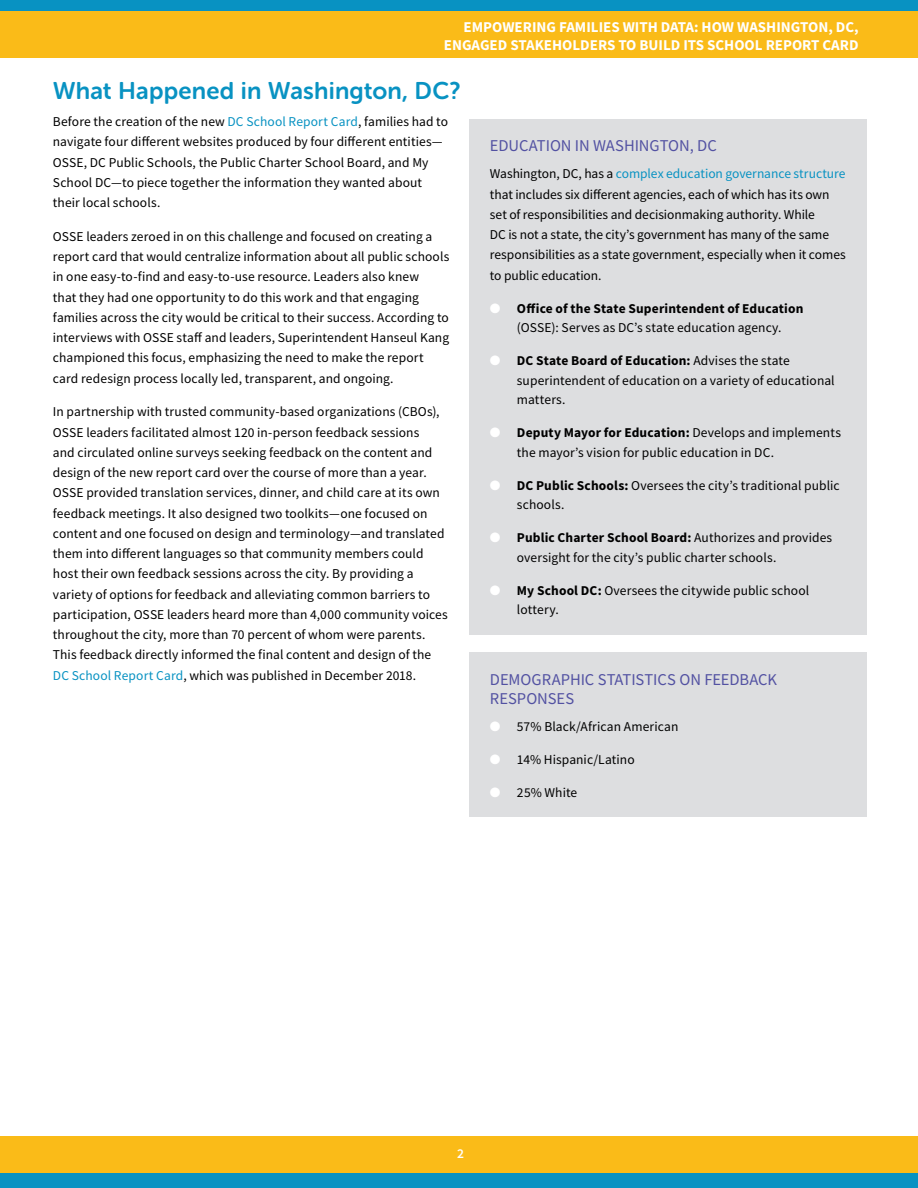
<style>
.page{position:relative;width:918px;height:1188px;background:#fff}
.page>*{position:absolute;margin:0;border:0;box-sizing:border-box;transform-origin:0 0}
.t1{font:24px "Museo Sans Rounded 700";letter-spacing:.01em;color:#0892c2}
.t2{font:16.5px/19.5px "Source Sans Pro";letter-spacing:-.005em;color:#5251a2}
.t3{font:700 15px/18px "Source Sans Pro";color:#fff;text-align:right}
.t4{font:13.5px/20.2px "Source Sans Pro";letter-spacing:.005em;color:#000}
.t5{font:700 13.5px/19.5px "Source Sans Pro";letter-spacing:.01em;color:#000;text-align:center}
.t6{font:600 13.5px "Source Sans Pro";color:#fff}
.s1{color:#0892c2}
.s2{color:#fff}
.s3{font-weight:400}
.s4{font-weight:700}
</style>
<div class="page">
<div style="left:0;top:0;width:918px;height:58px;background:#fabb18"></div>
<div style="left:0;top:0;width:918px;height:11px;background:#0892c2"></div>
<div style="left:0;top:1137px;width:918px;height:47px;background:#fabb18"></div>
<div style="left:0;top:1174px;width:918px;height:14px;background:#0892c2"></div>
<div style="left:470px;top:119px;width:397px;height:515px;background:#dddee0"></div>
<div style="left:470px;top:652px;width:397px;height:165px;background:#dddee0"></div>
<p class="t3" style="left:444px;top:18px;width:416px">EMPOWERING FAMILIES WITH DATA: HOW WASHINGTON, DC,<br>ENGAGED STAKEHOLDERS TO BUILD ITS SCHOOL REPORT CARD</p>
<h1 class="t1" style="left:53px;top:77px;width:409px">What Happened in Washington, DC?</h1>
<p class="t4" style="left:53px;top:111px;width:397px">Before the creation of the new <span class="s1">DC School Report Card</span>, families had to navigate four different websites produced by four different entities— OSSE, DC Public Schools, the Public Charter School Board, and My School DC—to piece together the information they wanted about their local schools.</p>
<p class="t4" style="left:53px;top:226px;width:398px">OSSE leaders zeroed in on this challenge and focused on creating a report card that would centralize information about all public schools in one easy-to-find and easy-to-use resource. Leaders also knew<br>that they had one opportunity to do this work and that engaging families across the city would be critical to their success. According to interviews with OSSE staff and leaders, Superintendent Hanseul Kang championed this focus, emphasizing the need to make the report card redesign process locally led, transparent, and ongoing.</p>
<p class="t4" style="left:53px;top:402px;width:396px">In partnership with trusted community-based organizations (CBOs), OSSE leaders facilitated almost 120 in-person feedback sessions<br>and circulated online surveys seeking feedback on the content and design of the new report card over the course of more than a year.<br>OSSE provided translation services, dinner, and child care at its own feedback meetings. It also designed two toolkits—one focused on content and one focused on design and terminology—and translated them into different languages so that community members could host their own feedback sessions across the city. By providing a variety of options for feedback and alleviating common barriers to participation, OSSE leaders heard more than 4,000 community voices throughout the city, more than 70 percent of whom were parents.<br>This feedback directly informed the final content and design of the <span class="s1">DC School Report Card</span>, which was published in December 2018.</p>
<p class="t2" style="left:490px;top:136px;width:228px">EDUCATION IN WASHINGTON, DC</p>
<p class="t4" style="left:490px;top:164px;width:357px">Washington, DC, has a <span class="s1">complex education governance structure </span>that includes six different agencies, each of which has its own set of responsibilities and decisionmaking authority. While<br>DC is not a state, the city’s government has many of the same responsibilities as a state government, especially when it comes to public education.</p>
<p class="t5" style="left:490px;top:298px;width:315px"><span class="s2">●</span> Office of the State Superintendent of Education <span class="s3">(OSSE): Serves as DC’s state education agency.</span></p>
<p class="t4" style="left:517px;top:351px;width:319px;line-height:19.5px;text-indent:-27px"><span class="s2">●</span> <span class="s4">DC State Board of Education:</span> Advises the state superintendent of education on a variety of educational matters.</p>
<p class="t4" style="left:517px;top:423px;width:326px;line-height:19.5px;text-indent:-27px"><span class="s2">●</span> <span class="s4">Deputy Mayor for Education:</span> Develops and implements the mayor’s vision for public education in DC.</p>
<p class="t4" style="left:517px;top:475px;width:324px;line-height:19.5px;text-indent:-27px"><span class="s2">●</span> <span class="s4">DC Public Schools:</span> Oversees the city’s traditional public schools.</p>
<p class="t4" style="left:517px;top:528px;width:317px;line-height:19.5px;text-indent:-27px"><span class="s2">●</span> <span class="s4">Public Charter School Board:</span> Authorizes and provides oversight for the city’s public charter schools.</p>
<p class="t4" style="left:517px;top:580px;width:294px;line-height:19.5px;text-indent:-27px"><span class="s2">●</span> <span class="s4">My School DC:</span> Oversees the citywide public school lottery.</p>
<p class="t2" style="left:490px;top:670px;width:289px">DEMOGRAPHIC STATISTICS ON FEEDBACK<br>RESPONSES</p>
<p class="t4" style="left:490px;top:716px;width:190px"><span class="s2">●</span> 57% Black/African American</p>
<p class="t4" style="left:490px;top:749px;width:146px"><span class="s2">●</span> 14% Hispanic/Latino</p>
<p class="t4" style="left:490px;top:782px;width:89px"><span class="s2">●</span> 25% White</p>
<p class="t6" style="left:457px;top:1145px;width:8px">2</p>
</div>
